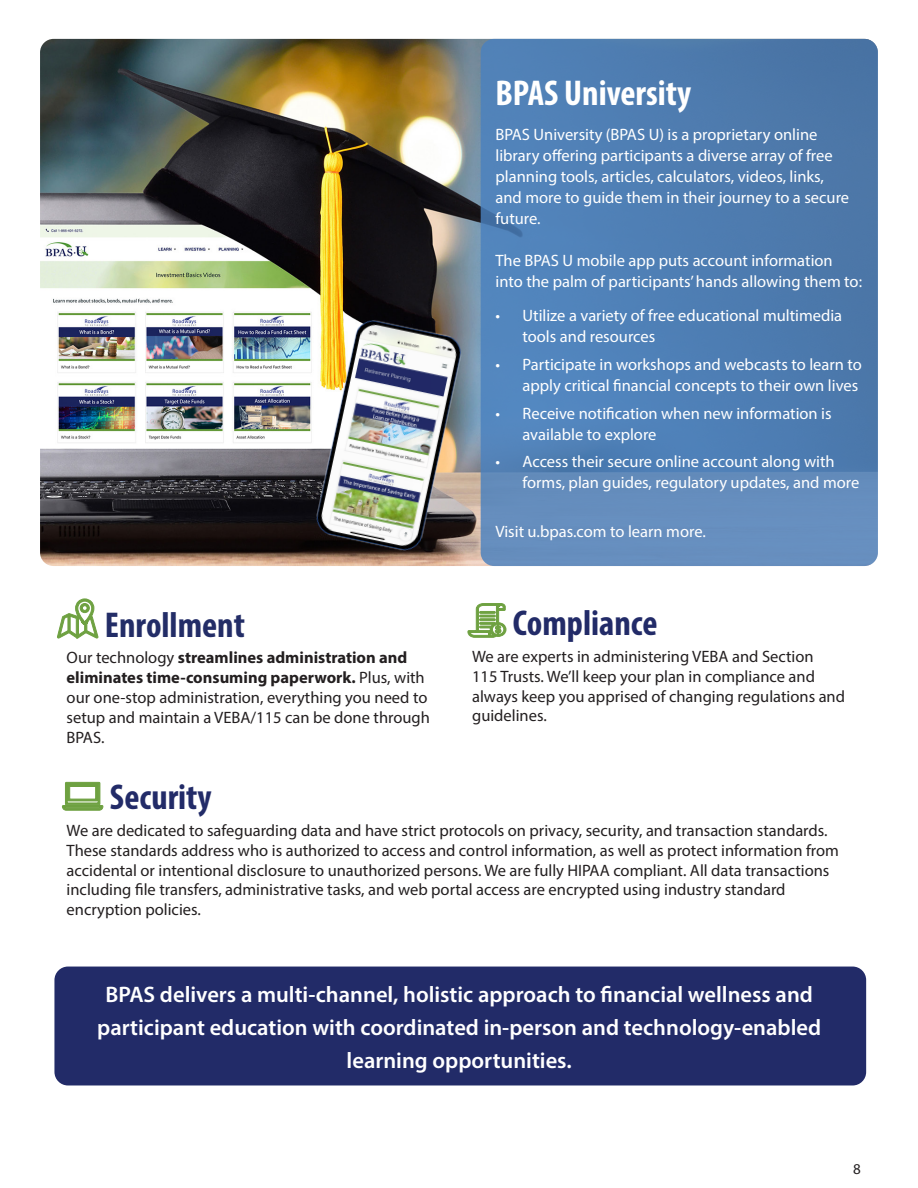
<style>
.page{position:relative;width:918px;height:1188px;background:#fff}
.page>*{position:absolute;margin:0;border:0;box-sizing:border-box;transform-origin:0 0}
.Heading_1{font:700 condensed 36px "Myriad Pro";color:#222b68}
.t1{font:700 condensed 36px "Myriad Pro";color:#fff}
.Heading_1-2{font:700 condensed 36px "Myriad Pro";color:#232d67}
.t2{font:600 22.5px/33px "Myriad Pro";color:#fff;text-align:center}
.Heading_1-3{font:16.5px/19.8px "Myriad Pro";color:#231f20}
.t3{font:16.5px/21px "Myriad Pro";color:#fff}
.t4{font:15px "Myriad Pro";color:#231f20}
.s1{font-weight:700}
</style>
<div class="page">
<img style="left:40px;top:39px;width:838px;height:527px">
<div style="left:54px;top:967px;width:812px;height:118px;background:#222b68;border-radius:14px"></div>
<img style="left:311px;top:315px;width:157px;height:243px">
<div style="left:481px;top:39px;width:397px;height:527px;background:linear-gradient(to bottom,#4878ad,#5d89bd);border-radius:14px"></div>
<svg style="left:57px;top:599px;width:41px;height:40px"></svg>
<svg style="left:62px;top:782px;width:41px;height:29px"></svg>
<svg style="left:468px;top:603px;width:38px;height:35px"></svg>
<p class="Heading_1-2" style="left:105px;top:602px;width:142px">Enrollment</p>
<p class="Heading_1-3" style="left:67px;top:648px;width:365px">Our technology <span class="s1">streamlines administration and eliminates time-consuming paperwork.</span> Plus, with our one-stop administration, everything you need to setup and maintain a VEBA/115 can be done through BPAS.</p>
<p class="t1" style="left:496px;top:71px;width:197px">BPAS University</p>
<p class="t3" style="left:496px;top:123px;width:355px">BPAS University (BPAS U) is a proprietary online library offering participants a diverse array of free planning tools, articles, calculators, videos, links, and more to guide them in their journey to a secure future.</p>
<p class="t3" style="left:496px;top:249px;width:368px">The BPAS U mobile app puts account information into the palm of participants’ hands allowing them to:</p>
<p class="t3" style="left:523px;top:305px;width:321px;text-indent:-27px">• Utilize a variety of free educational multimedia tools and resources</p>
<p class="t3" style="left:496px;top:354px;width:368px;text-align:right">• Participate in workshops and webcasts to learn to apply critical financial concepts to their own lives</p>
<p class="t3" style="left:523px;top:402px;width:311px;text-indent:-27px">• Receive notification when new information is available to explore</p>
<p class="t3" style="left:523px;top:451px;width:338px;text-indent:-27px">• Access their secure online account along with forms, plan guides, regulatory updates, and more</p>
<p class="t3" style="left:496px;top:521px;width:212px">Visit u.bpas.com to learn more.</p>
<p class="Heading_1" style="left:513px;top:601px;width:146px">Compliance</p>
<p class="Heading_1-3" style="left:472px;top:646px;width:374px">We are experts in administering VEBA and Section<br>115 Trusts. We’ll keep your plan in compliance and always keep you apprised of changing regulations and guidelines.</p>
<p class="Heading_1" style="left:110px;top:775px;width:103px">Security</p>
<p class="Heading_1-3" style="left:67px;top:820px;width:774px">We are dedicated to safeguarding data and have strict protocols on privacy, security, and transaction standards.<br>These standards address who is authorized to access and control information, as well as protect information from accidental or intentional disclosure to unauthorized persons. We are fully HIPAA compliant. All data transactions including file transfers, administrative tasks, and web portal access are encrypted using industry standard encryption policies.</p>
<p class="t2" style="left:97px;top:978px;width:726px">BPAS delivers a multi-channel, holistic approach to financial wellness and participant education with coordinated in-person and technology-enabled learning opportunities.</p>
<p class="t4" style="left:853px;top:1160px;width:9px">8</p>
</div>
